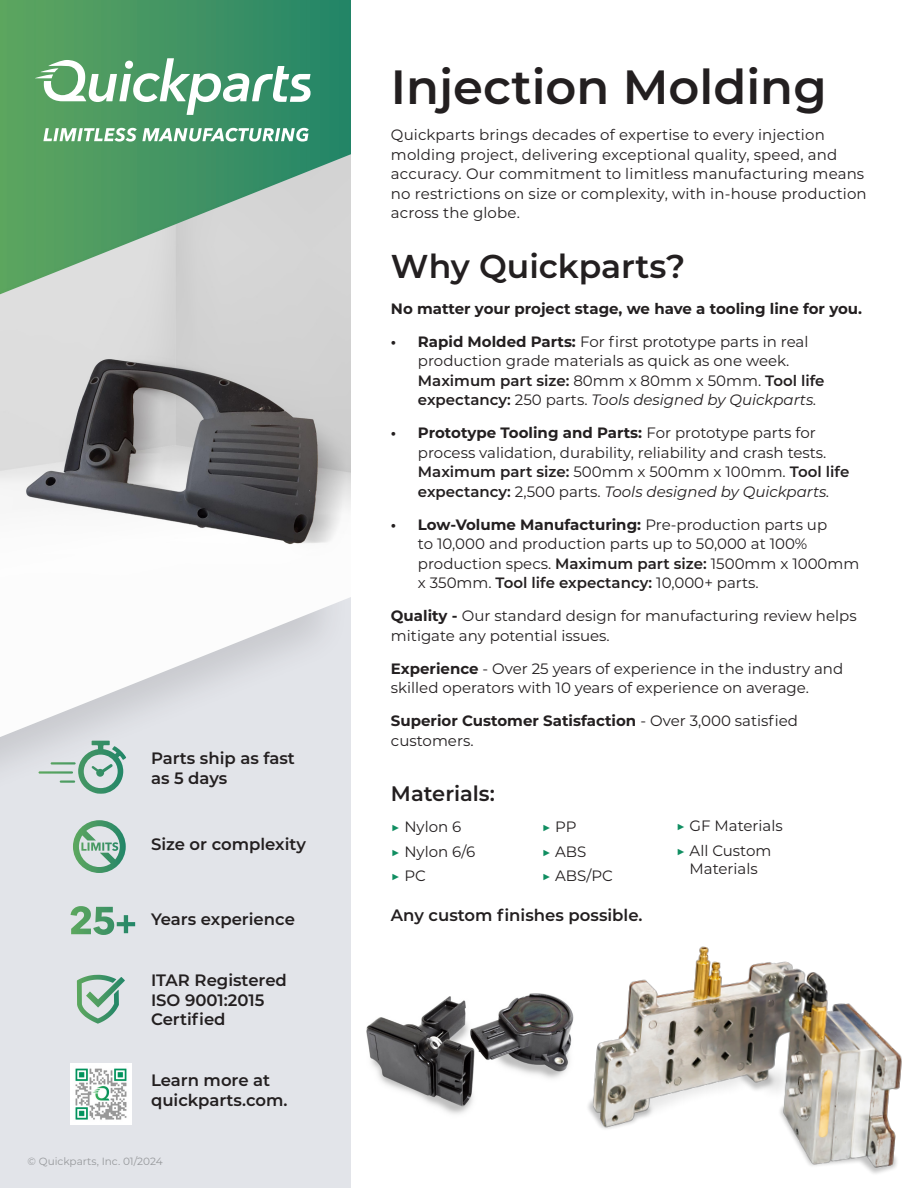
<style>
.page{position:relative;width:918px;height:1188px;background:#fff}
.page>*{position:absolute;margin:0;border:0;box-sizing:border-box;transform-origin:0 0}
.t1{font:600 48px "Montserrat";color:#231f20}
.t2{font:600 33px "Montserrat";color:#231f20}
.t3{font:600 21px "Montserrat";color:#231f20}
.t4{font:600 16.5px/19.8px "Montserrat";color:#231f20}
.t5{font:15px/19.5px "Montserrat";color:#231f20}
.t6{font:700 15px "Montserrat";color:#231f20}
.t7{font:10.5px "Montserrat";color:#97999c}
.s1{font-weight:700}
.s2{font-weight:600}
.s3{font-style:italic}
.s4{color:#108e61}
</style>
<div class="page">
<div style="left:0;top:313px;width:351px;height:875px;background:#e2e4e9"></div>
<div style="left:0;top:0;width:351px;height:467px;background:linear-gradient(to right,#5fa55f,#248468)"></div>
<svg style="left:35px;top:58px;width:276px;height:57px"></svg>
<svg style="left:43px;top:128px;width:266px;height:14px"></svg>
<img style="left:0;top:154px;width:351px;height:583px">
<img style="left:71px;top:1063px;width:61px;height:61px">
<svg style="left:39px;top:741px;width:87px;height:53px"></svg>
<svg style="left:73px;top:820px;width:53px;height:53px"></svg>
<svg style="left:71px;top:906px;width:64px;height:29px"></svg>
<svg style="left:77px;top:975px;width:48px;height:49px"></svg>
<img style="left:366px;top:993px;width:201px;height:121px">
<img style="left:567px;top:946px;width:335px;height:228px">
<p class="t4" style="left:151px;top:748px;width:145px">Parts ship as fast as 5 days</p>
<p class="t4" style="left:151px;top:833px;width:156px">Size or complexity</p>
<p class="t4" style="left:151px;top:909px;width:145px">Years experience</p>
<p class="t4" style="left:151px;top:969px;width:137px">ITAR Registered</p>
<p class="t4" style="left:151px;top:989px;width:115px">ISO 9001:2015</p>
<p class="t4" style="left:151px;top:1009px;width:76px">Certified</p>
<p class="t4" style="left:151px;top:1070px;width:138px">Learn more at quickparts.com.</p>
<p class="t7" style="left:28px;top:1154px;width:137px">© Quickparts, Inc. 01/2024</p>
<p class="t1" style="left:391px;top:53px;width:437px">Injection Molding</p>
<p class="t5" style="left:391px;top:125px;width:477px">Quickparts brings decades of expertise to every injection molding project, delivering exceptional quality, speed, and accuracy. Our commitment to limitless manufacturing means no restrictions on size or complexity, with in-house production across the globe.</p>
<p class="t2" style="left:391px;top:243px;width:296px">Why Quickparts?</p>
<p class="t6" style="left:391px;top:298px;width:473px">No matter your project stage, we have a tooling line for you.</p>
<p class="t5" style="left:418px;top:331px;width:408px;text-indent:-27px"><span class="s1">• Rapid Molded Parts:</span> For first prototype parts in real production grade materials as quick as one week.<br><span class="s2">Maximum part size:</span> 80mm x 80mm x 50mm. <span class="s2">Tool life expectancy:</span> 250 parts. <span class="s3">Tools designed by Quickparts.</span></p>
<p class="t5" style="left:418px;top:423px;width:433px;text-indent:-27px"><span class="s1">• Prototype Tooling and Parts:</span> For prototype parts for process validation, durability, reliability and crash tests.<br><span class="s2">Maximum part size:</span> 500mm x 500mm x 100mm. <span class="s2">Tool life expectancy:</span> 2,500 parts. <span class="s3">Tools designed by Quickparts.</span></p>
<p class="t5" style="left:418px;top:514px;width:443px;text-indent:-27px"><span class="s1">• Low-Volume Manufacturing:</span> Pre-production parts up<br>to 10,000 and production parts up to 50,000 at 100% production specs. <span class="s2">Maximum part size:</span> 1500mm x 1000mm x 350mm. <span class="s2">Tool life expectancy:</span> 10,000+ parts.</p>
<p class="t5" style="left:391px;top:606px;width:467px"><span class="s1">Quality -</span> Our standard design for manufacturing review helps mitigate any potential issues.</p>
<p class="t5" style="left:391px;top:658px;width:454px"><span class="s1">Experience</span> - Over 25 years of experience in the industry and skilled operators with 10 years of experience on average.</p>
<p class="t5" style="left:391px;top:711px;width:409px"><span class="s1">Superior Customer Satisfaction</span> - Over 3,000 satisfied customers.</p>
<p class="t3" style="left:391px;top:778px;width:105px">Materials:</p>
<p class="t5" style="left:391px;top:816px;width:72px"><span class="s4">▶</span> Nylon 6</p>
<p class="t5" style="left:391px;top:841px;width:86px"><span class="s4">▶</span> Nylon 6/6</p>
<p class="t5" style="left:391px;top:866px;width:37px"><span class="s4">▶</span> PC</p>
<p class="t5" style="left:542px;top:816px;width:36px"><span class="s4">▶</span> PP</p>
<p class="t5" style="left:542px;top:841px;width:46px"><span class="s4">▶</span> ABS</p>
<p class="t5" style="left:542px;top:866px;width:73px"><span class="s4">▶</span> ABS/PC</p>
<p class="t4" style="left:391px;top:904px;width:253px">Any custom finishes possible.</p>
<p class="t5" style="left:676px;top:816px;width:108px"><span class="s4">▶</span> GF Materials</p>
<p class="t5" style="left:676px;top:841px;width:97px;line-height:18px;text-align:center"><span class="s4">▶</span> All Custom<br>Materials</p>
</div>
